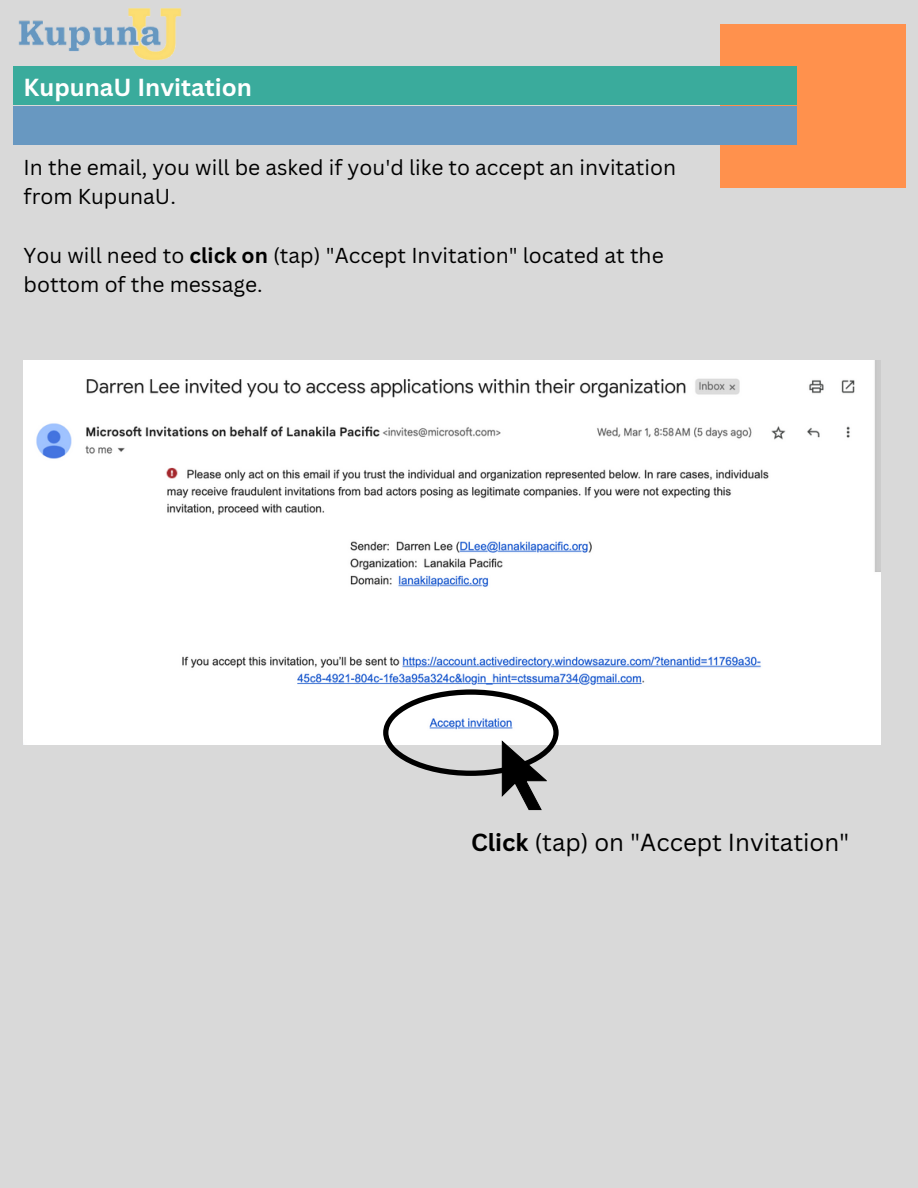
<style>
.page{position:relative;width:918px;height:1188px;background:#d9d9d9}
.page>*{position:absolute;margin:0;border:0;box-sizing:border-box;transform-origin:0 0}
.t1{font:24px "Canva Sans";color:#000}
.t2{font:700 24px "Canva Sans";color:#fff}
.t3{font:21px/29.2px "Canva Sans";color:#000}
.s1{font-weight:700}
</style>
<div class="page">
<div style="left:720px;top:24px;width:185px;height:163px;background:#ff914d"></div>
<div style="left:13px;top:67px;width:783px;height:38px;background:#3aab9c"></div>
<div style="left:13px;top:106px;width:783px;height:39px;background:#6898c1"></div>
<img style="left:13px;top:8px;width:183px;height:59px">
<img style="left:24px;top:361px;width:857px;height:383px">
<svg style="left:383px;top:689px;width:176px;height:121px"></svg>
<p class="t2" style="left:24px;top:70px;width:230px">KupunaU Invitation</p>
<p class="t3" style="left:24px;top:152px;width:654px">In the email, you will be asked if you'd like to accept an invitation from KupunaU.</p>
<p class="t3" style="left:24px;top:240px;width:642px">You will need to <span class="s1">click on</span> (tap) "Accept Invitation" located at the bottom of the message.</p>
<p class="t1" style="left:471px;top:825px;width:380px"><span class="s1">Click</span> (tap) on "Accept Invitation"</p>
</div>
